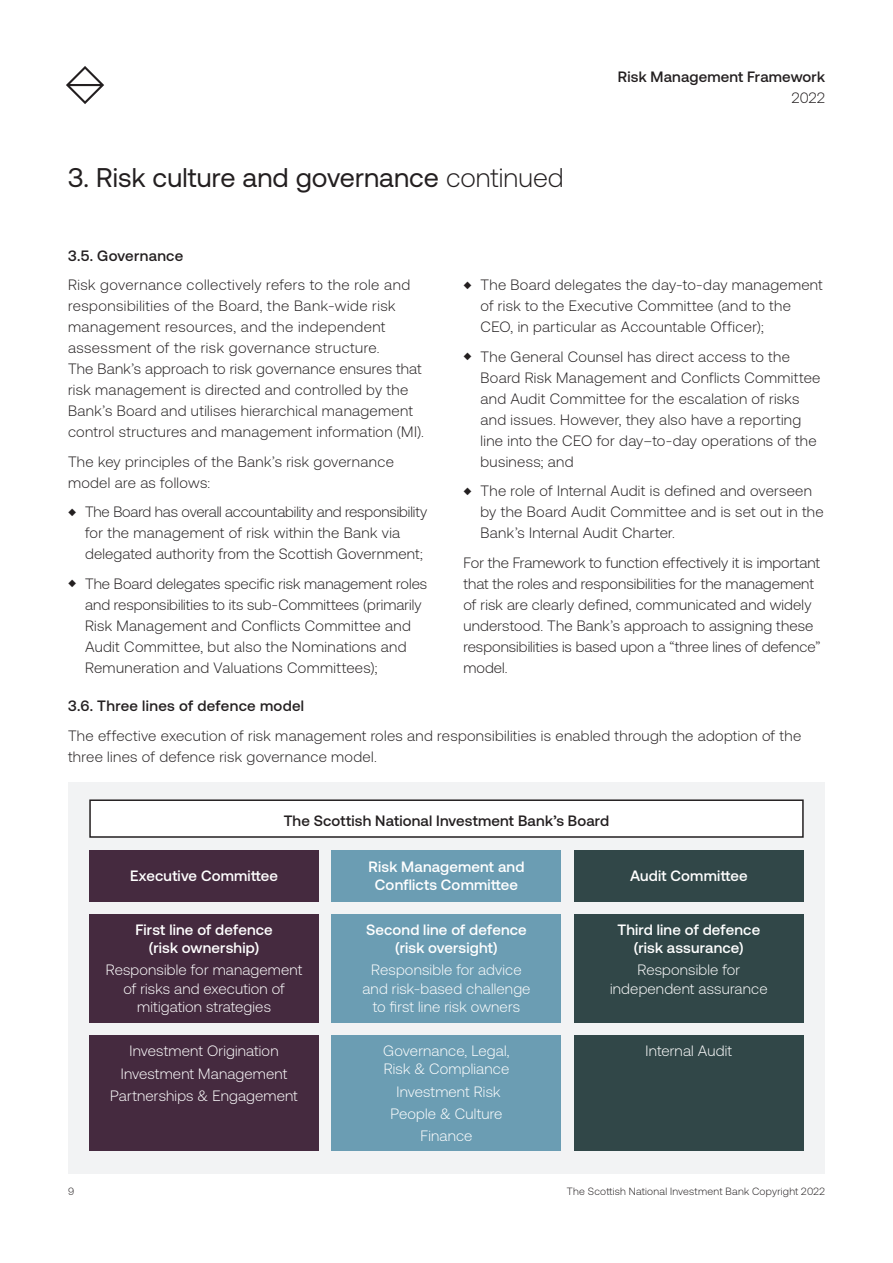
<style>
.page{position:relative;width:893px;height:1263px;background:#fff}
.page>*{position:absolute;margin:0;border:0;box-sizing:border-box;transform-origin:0 0}
.t1{font:27px "Aeonik";letter-spacing:.005em;color:#231f20}
.t2{font:300 15px/21px "Aeonik";letter-spacing:.02em;color:#231f20}
.t3{font:300 15px/18px "Aeonik";letter-spacing:.01em;color:#fff;text-align:center}
.t4{font:500 15px/18px "Aeonik";letter-spacing:.01em;color:#fff;text-align:center}
.t5{font:500 15px "Aeonik";letter-spacing:.015em;color:#231f20}
.t6{font:300 10.5px "Aeonik";letter-spacing:.025em;color:#231f20}
.s1{font-weight:300}
</style>
<div class="page">
<svg style="left:66px;top:66px;width:38px;height:38px"></svg>
<div style="left:68px;top:782px;width:757px;height:392px;background:#f2f3f4"></div>
<div style="left:89px;top:850px;width:230px;height:51px;background:#452a3f"></div>
<div style="left:89px;top:914px;width:230px;height:109px;background:#452a3f"></div>
<div style="left:89px;top:1035px;width:230px;height:116px;background:#452a3f"></div>
<div style="left:574px;top:914px;width:230px;height:109px;background:#314748"></div>
<div style="left:574px;top:1035px;width:230px;height:116px;background:#314748"></div>
<div style="left:332px;top:914px;width:229px;height:109px;background:#6b9db3"></div>
<div style="left:332px;top:1035px;width:229px;height:116px;background:#6b9db3"></div>
<div style="left:332px;top:850px;width:229px;height:51px;background:#6b9db3"></div>
<div style="left:574px;top:850px;width:230px;height:51px;background:#314748"></div>
<div style="left:90px;top:800px;width:713px;height:37px;background:#fff"></div>
<div style="left:89px;top:799px;width:715px;height:39px;border:2px solid #231f20"></div>
<h1 class="t1" style="left:68px;top:162px;width:497px">3. Risk culture and governance <span class="s1">continued</span></h1>
<p class="t5" style="left:618px;top:68px;width:209px">Risk Management Framework</p>
<p class="t2" style="left:792px;top:87px;width:35px">2022</p>
<p class="t5" style="left:68px;top:247px;width:117px">3.5. Governance</p>
<p class="t2" style="left:68px;top:274px;width:357px">Risk governance collectively refers to the role and responsibilities of the Board, the Bank-wide risk management resources, and the independent assessment of the risk governance structure.<br>The Bank’s approach to risk governance ensures that risk management is directed and controlled by the Bank’s Board and utilises hierarchical management control structures and management information (MI).</p>
<p class="t2" style="left:68px;top:451px;width:327px">The key principles of the Bank’s risk governance model are as follows:</p>
<p class="t2" style="left:85px;top:501px;width:344px;text-indent:-17px">◆ The Board has overall accountability and responsibility for the management of risk within the Bank via delegated authority from the Scottish Government;</p>
<p class="t2" style="left:85px;top:573px;width:344px;text-indent:-17px">◆ The Board delegates specific risk management roles and responsibilities to its sub-Committees (primarily Risk Management and Conflicts Committee and Audit Committee, but also the Nominations and Remuneration and Valuations Committees);</p>
<p class="t2" style="left:480px;top:274px;width:344px;text-indent:-17px">◆ The Board delegates the day-to-day management of risk to the Executive Committee (and to the<br>CEO, in particular as Accountable Officer);</p>
<p class="t2" style="left:480px;top:346px;width:342px;text-indent:-17px">◆ The General Counsel has direct access to the Board Risk Management and Conflicts Committee and Audit Committee for the escalation of risks and issues. However, they also have a reporting line into the CEO for day–to-day operations of the business; and</p>
<p class="t2" style="left:480px;top:480px;width:345px;text-indent:-17px">◆ The role of Internal Audit is defined and overseen by the Board Audit Committee and is set out in the<br>Bank’s Internal Audit Charter.</p>
<p class="t2" style="left:463px;top:552px;width:359px">For the Framework to function effectively it is important that the roles and responsibilities for the management of risk are clearly defined, communicated and widely understood. The Bank’s approach to assigning these responsibilities is based upon a “three lines of defence” model.</p>
<p class="t5" style="left:68px;top:698px;width:238px">3.6. Three lines of defence model</p>
<p class="t2" style="left:68px;top:725px;width:735px">The effective execution of risk management roles and responsibilities is enabled through the adoption of the three lines of defence risk governance model.</p>
<p class="t5" style="left:284px;top:812px;width:327px">The Scottish National Investment Bank’s Board</p>
<p class="t4" style="left:130px;top:867px;width:150px">Executive Committee</p>
<p class="t4" style="left:135px;top:921px;width:139px">First line of defence (risk ownership)</p>
<p class="t3" style="left:106px;top:961px;width:198px">Responsible for management of risks and execution of mitigation strategies</p>
<p class="t3" style="left:110px;top:1040px;width:189px;line-height:22.2px">Investment Origination<br>Investment Management<br>Partnerships &amp; Engagement</p>
<p class="t6" style="left:68px;top:1185px;width:8px">9</p>
<p class="t4" style="left:369px;top:858px;width:157px">Risk Management and<br>Conflicts Committee</p>
<p class="t4" style="left:630px;top:867px;width:119px">Audit Committee</p>
<p class="t4" style="left:366px;top:921px;width:162px">Second line of defence (risk oversight)</p>
<p class="t3" style="left:362px;top:961px;width:170px">Responsible for advice and risk-based challenge to first line risk owners</p>
<p class="t3" style="left:383px;top:1042px;width:128px;text-align:left">Governance, Legal,<br>Risk &amp; Compliance</p>
<p class="t3" style="left:390px;top:1080px;width:113px;line-height:22.2px">Investment Risk<br>People &amp; Culture<br>Finance</p>
<p class="t4" style="left:617px;top:921px;width:144px">Third line of defence (risk assurance)</p>
<p class="t3" style="left:610px;top:961px;width:159px">Responsible for independent assurance</p>
<p class="t3" style="left:646px;top:1042px;width:88px">Internal Audit</p>
<p class="t6" style="left:567px;top:1185px;width:259px">The Scottish National Investment Bank Copyright 2022</p>
</div>
